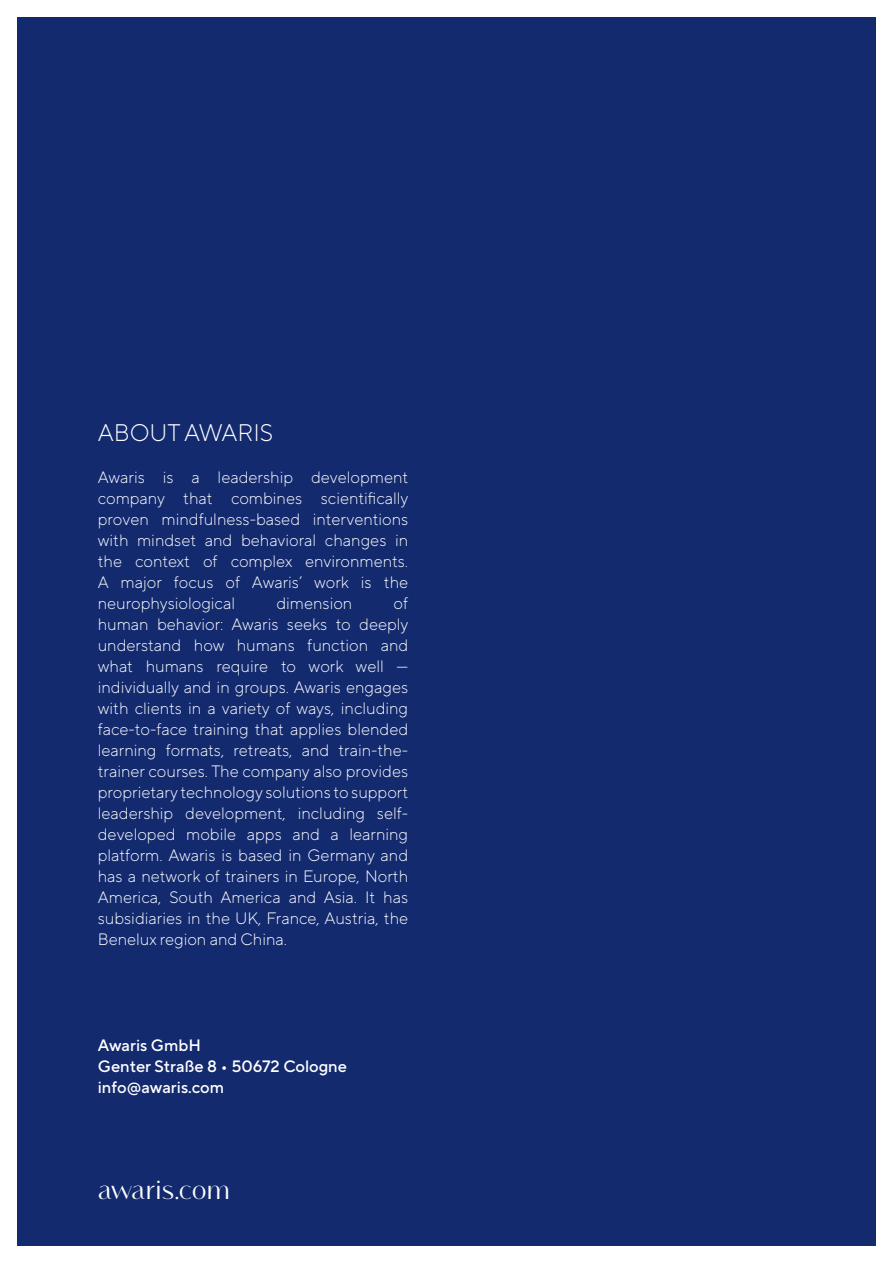
<style>
.page{position:relative;width:893px;height:1263px;background:#fff}
.page>*{position:absolute;margin:0;border:0;box-sizing:border-box;transform-origin:0 0}
.t1{font:700 30px "Vanitas";color:#fff}
.t2{font:300 24px "TT Norms Pro";color:#fff}
.t3{font:300 16.5px/21px "TT Norms Pro";color:#fff;text-align:justify}
.t4{font:500 16.5px/21px "TT Norms Pro";color:#fff}
</style>
<div class="page">
<div style="left:17px;top:17px;width:859px;height:1229px;background:#132a6f"></div>
<h2 class="t2" style="left:98px;top:415px;width:177px">ABOUT AWARIS</h2>
<p class="t3" style="left:98px;top:466px;width:312px">Awaris is a leadership development company that combines scientifically proven mindfulness-based interventions with mindset and behavioral changes in the context of complex environments.<br>A major focus of Awaris’ work is the neurophysiological</p>
<p class="t3" style="left:98px;top:592px;width:312px;text-indent:296px">of human behavior: Awaris seeks to deeply understand how humans function and what humans require to work well — individually and in groups. Awaris engages with clients in a variety of ways, including face-to-face training that applies blended learning formats, retreats, and train-the&shy;trainer courses. The company also provides proprietary technology solutions to support leadership development, including self&shy;developed mobile apps and a learning platform. Awaris is based in Germany and has a network of trainers in Europe, North America, South America and Asia. It has subsidiaries in the UK, France, Austria, the Benelux region and China.</p>
<p class="t3" style="left:276px;top:592px;width:77px">dimension</p>
<p class="t4" style="left:98px;top:1033px;width:251px">Awaris GmbH<br>Genter Straße 8 • 50672 Cologne info@awaris.com</p>
<h1 class="t1" style="left:98px;top:1171px;width:134px">awaris.com</h1>
</div>
